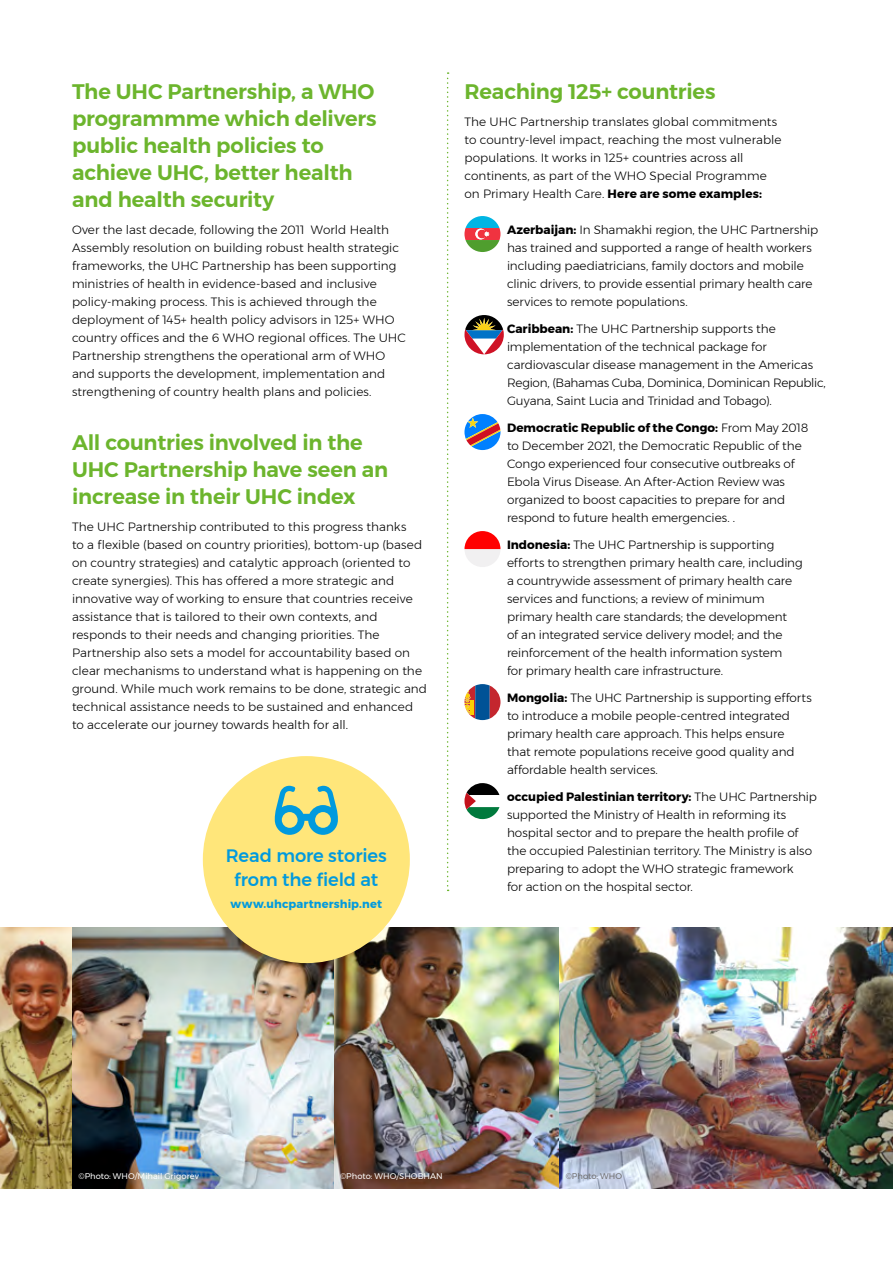
<style>
.page{position:relative;width:893px;height:1263px;background:#fff}
.page>*{position:absolute;margin:0;border:0;box-sizing:border-box;transform-origin:0 0}
.head__22{font:600 21px/27px "Montserrat";letter-spacing:-.01em;color:#6cb52d}
.Body__22{font:500 18px/24.5px "Montserrat";letter-spacing:-.01em;color:#009ade;text-align:center}
.Body__22-2{font:300 12px/18px "Montserrat";color:#000}
.Body__22-3{font:700 11.4px "Montserrat";letter-spacing:.015em;color:#009ade}
.t1{font:8.25px "Montserrat";letter-spacing:.005em;color:#fff}
.t2{font:8.25px "Montserrat";color:#706f6f}
.s1{font-weight:700}
</style>
<div class="page">
<img style="left:0;top:927px;width:893px;height:261px">
<svg style="left:447px;top:72px;width:2px;height:819px"></svg>
<svg style="left:464px;top:216px;width:36px;height:36px"></svg>
<svg style="left:464px;top:414px;width:36px;height:36px"></svg>
<svg style="left:464px;top:531px;width:36px;height:36px"></svg>
<svg style="left:464px;top:783px;width:36px;height:36px"></svg>
<svg style="left:464px;top:315px;width:40px;height:39px"></svg>
<svg style="left:464px;top:684px;width:36px;height:36px"></svg>
<div style="left:203px;top:756px;width:207px;height:207px;background:#ffe67a;border-radius:50%"></div>
<svg style="left:275px;top:786px;width:63px;height:49px"></svg>
<p class="head__22" style="left:72px;top:78px;width:306px">The UHC Partnership, a WHO programmme which delivers public health policies to achieve UHC, better health and health security</p>
<p class="Body__22-2" style="left:72px;top:221px;width:335px">Over the last decade, following the 2011 World Health Assembly resolution on building robust health strategic frameworks, the UHC Partnership has been supporting ministries of health in evidence-based and inclusive policy-making process. This is achieved through the deployment of 145+ health policy advisors in 125+ WHO country offices and the 6 WHO regional offices. The UHC Partnership strengthens the operational arm of WHO and supports the development, implementation and strengthening of country health plans and policies.</p>
<p class="head__22" style="left:72px;top:429px;width:318px">All countries involved in the<br>UHC Partnership have seen an increase in their UHC index</p>
<p class="Body__22-2" style="left:72px;top:518px;width:357px">The UHC Partnership contributed to this progress thanks<br>to a flexible (based on country priorities), bottom-up (based on country strategies) and catalytic approach (oriented to create synergies). This has offered a more strategic and innovative way of working to ensure that countries receive assistance that is tailored to their own contexts, and responds to their needs and changing priorities. The Partnership also sets a model for accountability based on clear mechanisms to understand what is happening on the ground. While much work remains to be done, strategic and technical assistance needs to be sustained and enhanced to accelerate our journey towards health for all.</p>
<p class="Body__22" style="left:226px;top:843px;width:162px">Read more stories from the field at</p>
<p class="Body__22-3" style="left:231px;top:894px;width:153px">www.uhcpartnership.net</p>
<p class="head__22" style="left:464px;top:78px;width:253px">Reaching 125+ countries</p>
<p class="Body__22-2" style="left:464px;top:113px;width:319px">The UHC Partnership translates global commitments to country-level impact, reaching the most vulnerable populations. It works in 125+ countries across all continents, as part of the WHO Special Programme on Primary Health Care. <span class="s1">Here are some examples:</span></p>
<p class="Body__22-2" style="left:507px;top:221px;width:313px"><span class="s1">Azerbaijan:</span> In Shamakhi region, the UHC Partnership has trained and supported a range of health workers including paediatricians, family doctors and mobile clinic drivers, to provide essential primary health care services to remote populations.</p>
<p class="Body__22-2" style="left:507px;top:320px;width:320px"><span class="s1">Caribbean:</span> The UHC Partnership supports the implementation of the technical package for cardiovascular disease management in the Americas Region, (Bahamas Cuba, Dominica, Dominican Republic, Guyana, Saint Lucia and Trinidad and Tobago).</p>
<p class="Body__22-2" style="left:507px;top:419px;width:303px"><span class="s1">Democratic Republic of the Congo:</span> From May 2018 to December 2021, the Democratic Republic of the Congo experienced four consecutive outbreaks of Ebola Virus Disease. An After-Action Review was organized to boost capacities to prepare for and respond to future health emergencies. .</p>
<p class="Body__22-2" style="left:507px;top:536px;width:297px"><span class="s1">Indonesia:</span> The UHC Partnership is supporting efforts to strengthen primary health care, including a countrywide assessment of primary health care services and functions; a review of minimum primary health care standards; the development<br>of an integrated service delivery model; and the reinforcement of the health information system<br>for primary health care infrastructure.</p>
<p class="Body__22-2" style="left:507px;top:689px;width:306px"><span class="s1">Mongolia:</span> The UHC Partnership is supporting efforts to introduce a mobile people-centred integrated primary health care approach. This helps ensure<br>that remote populations receive good quality and affordable health services.</p>
<p class="Body__22-2" style="left:507px;top:788px;width:311px"><span class="s1">occupied Palestinian territory:</span> The UHC Partnership supported the Ministry of Health in reforming its hospital sector and to prepare the health profile of the occupied Palestinian territory. The Ministry is also preparing to adopt the WHO strategic framework<br>for action on the hospital sector.</p>
<p class="t1" style="left:78px;top:1169px;width:122px">©Photo: WHO/Mihail Grigorev</p>
<p class="t1" style="left:340px;top:1170px;width:104px">©Photo: WHO/SHOBHAN</p>
<p class="t2" style="left:566px;top:1170px;width:58px">©Photo: WHO</p>
</div>
